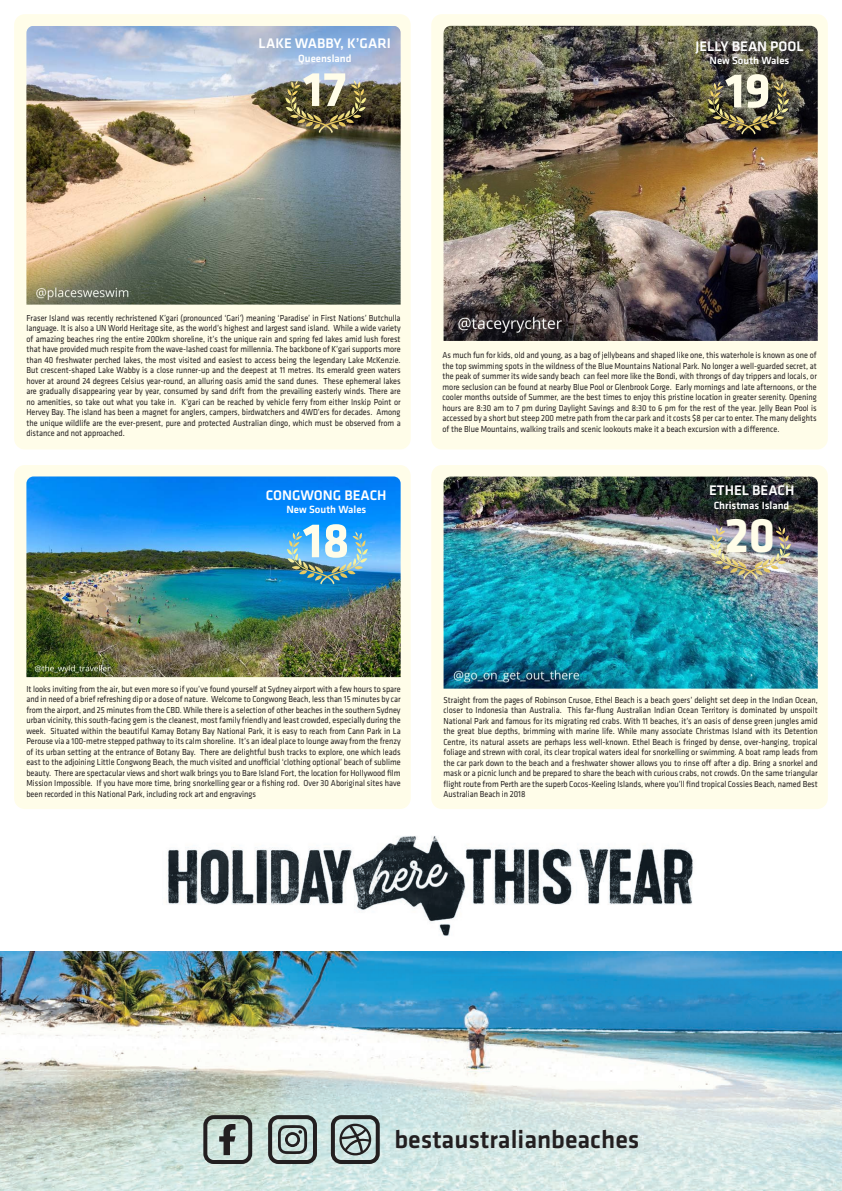
<style>
.page{position:relative;width:842px;height:1191px;background:#fff}
.page>*{position:absolute;margin:0;border:0;box-sizing:border-box;transform-origin:0 0}
.t1{font:700 50.4px "Klavika";color:#fffde9}
.t2{font:700 50.4px "Klavika";color:#fffde9;scale:.95 1}
.t3{font:500 26px "Klavika";color:#231f20}
.t4{font:500 14.4px "Klavika";color:#fff}
.t5{font:500 10.8px "Klavika";color:#fff}
.t6{font:9px/10.5px "Klavika";color:#231f20;text-align:justify;scale:.9 1}
</style>
<div class="page">
<div style="left:14px;top:14px;width:397px;height:435px;background:#fffde9;border-radius:11px"></div>
<img style="left:26px;top:26px;width:375px;height:279px">
<img style="left:284px;top:80px;width:84px;height:53px">
<div style="left:14px;top:465px;width:397px;height:344px;background:#fffde9;border-radius:11px"></div>
<img style="left:26px;top:476px;width:375px;height:201px">
<img style="left:285px;top:531px;width:84px;height:53px">
<div style="left:431px;top:14px;width:397px;height:435px;background:#fffde9;border-radius:11px"></div>
<img style="left:444px;top:26px;width:374px;height:315px">
<img style="left:707px;top:82px;width:83px;height:52px">
<div style="left:431px;top:465px;width:397px;height:344px;background:#fffde9;border-radius:11px"></div>
<img style="left:444px;top:476px;width:374px;height:212px">
<img style="left:709px;top:526px;width:83px;height:53px">
<img style="left:0;top:951px;width:842px;height:240px">
<img style="left:166px;top:836px;width:527px;height:100px">
<div style="left:203px;top:1115px;width:49px;height:49px;border:4px solid #231f20;border-radius:8px"></div>
<svg style="left:219px;top:1124px;width:16px;height:31px"></svg>
<svg style="left:278px;top:1125px;width:29px;height:29px"></svg>
<div style="left:268px;top:1115px;width:49px;height:49px;border:4px solid #231f20;border-radius:8px"></div>
<svg style="left:339px;top:1123px;width:32px;height:32px"></svg>
<div style="left:331px;top:1115px;width:49px;height:49px;border:4px solid #231f20;border-radius:8px"></div>
<p class="t4" style="left:258px;top:36px;width:134px">LAKE WABBY, K’GARI</p>
<p class="t5" style="left:298px;top:52px;width:55px">Queensland</p>
<p class="t1" style="left:303px;top:62px;width:45px">17</p>
<p class="t4" style="left:696px;top:38px;width:110px">JELLY BEAN POOL</p>
<p class="t5" style="left:709px;top:55px;width:81px">New South Wales</p>
<p class="t1" style="left:725px;top:63px;width:47px">19</p>
<p class="t6" style="left:26px;top:312px;width:417px">Fraser Island was recently rechristened K’gari (pronounced ‘Gari’) meaning ‘Paradise’ in First Nations’ Butchulla language. It is also a UN World Heritage site, as the world’s highest and largest sand island. While a wide variety of amazing beaches ring the entire 200km shoreline, it’s the unique rain and spring fed lakes amid lush forest that have provided much respite from the wave-lashed coast for millennia. The backbone of K’gari supports more than 40 freshwater perched lakes, the most visited and easiest to access being the legendary Lake McKenzie.<br>But crescent-shaped Lake Wabby is a close runner-up and the deepest at 11 metres. Its emerald green waters hover at around 24 degrees Celsius year-round, an alluring oasis amid the sand dunes. These ephemeral lakes are gradually disappearing year by year, consumed by sand drift from the prevailing easterly winds. There are no amenities, so take out what you take in. K’gari can be reached by vehicle ferry from either Inskip Point or Hervey Bay. The island has been a magnet for anglers, campers, birdwatchers and 4WD’ers for decades. Among the unique wildlife are the ever-present, pure and protected Australian dingo, which must be observed from a distance and not approached.</p>
<p class="t4" style="left:266px;top:487px;width:122px">CONGWONG BEACH</p>
<p class="t5" style="left:286px;top:503px;width:81px">New South Wales</p>
<p class="t1" style="left:303px;top:513px;width:48px">18</p>
<p class="t6" style="left:443px;top:350px;width:417px">As much fun for kids, old and young, as a bag of jellybeans and shaped like one, this waterhole is known as one of the top swimming spots in the wildness of the Blue Mountains National Park. No longer a well-guarded secret, at the peak of summer its wide sandy beach can feel more like the Bondi, with throngs of day trippers and locals, or more seclusion can be found at nearby Blue Pool or Glenbrook Gorge. Early mornings and late afternoons, or the cooler months outside of Summer, are the best times to enjoy this pristine location in greater serenity. Opening hours are 8:30 am to 7 pm during Daylight Savings and 8:30 to 6 pm for the rest of the year. Jelly Bean Pool is accessed by a short but steep 200 metre path from the car park and it costs $8 per car to enter. The many delights of the Blue Mountains, walking trails and scenic lookouts make it a beach excursion with a difference.</p>
<p class="t4" style="left:709px;top:483px;width:87px">ETHEL BEACH</p>
<p class="t5" style="left:714px;top:499px;width:77px">Christmas Island</p>
<p class="t2" style="left:725px;top:508px;width:55px">20</p>
<p class="t6" style="left:26px;top:683px;width:417px">It looks inviting from the air, but even more so if you’ve found yourself at Sydney airport with a few hours to spare and in need of a brief refreshing dip or a dose of nature. Welcome to Congwong Beach, less than 15 minutes by car from the airport, and 25 minutes from the CBD. While there is a selection of other beaches in the southern Sydney urban vicinity, this south-facing gem is the cleanest, most family friendly and least crowded, especially during the week. Situated within the beautiful Kamay Botany Bay National Park, it is easy to reach from Cann Park in La Perouse via a 100-metre stepped pathway to its calm shoreline. It’s an ideal place to lounge away from the frenzy of its urban setting at the entrance of Botany Bay. There are delightful bush tracks to explore, one which leads east to the adjoining Little Congwong Beach, the much visited and unofficial ‘clothing optional’ beach of sublime beauty. There are spectacular views and short walk brings you to Bare Island Fort, the location for Hollywood film Mission Impossible. If you have more time, bring snorkelling gear or a fishing rod. Over 30 Aboriginal sites have been recorded in this National Park, including rock art and engravings</p>
<p class="t6" style="left:444px;top:694px;width:417px">Straight from the pages of Robinson Crusoe, Ethel Beach is a beach goers’ delight set deep in the Indian Ocean, closer to Indonesia than Australia. This far-flung Australian Indian Ocean Territory is dominated by unspoilt National Park and famous for its migrating red crabs. With 11 beaches, it’s an oasis of dense green jungles amid the great blue depths, brimming with marine life. While many associate Christmas Island with its Detention Centre, its natural assets are perhaps less well-known. Ethel Beach is fringed by dense, over-hanging, tropical foliage and strewn with coral, its clear tropical waters ideal for snorkelling or swimming. A boat ramp leads from the car park down to the beach and a freshwater shower allows you to rinse off after a dip. Bring a snorkel and mask or a picnic lunch and be prepared to share the beach with curious crabs, not crowds. On the same triangular flight route from Perth are the superb Cocos-Keeling Islands, where you’ll find tropical Cossies Beach, named Best Australian Beach in 2018</p>
<p class="t3" style="left:394px;top:1125px;width:246px">bestaustralianbeaches</p>
</div>
